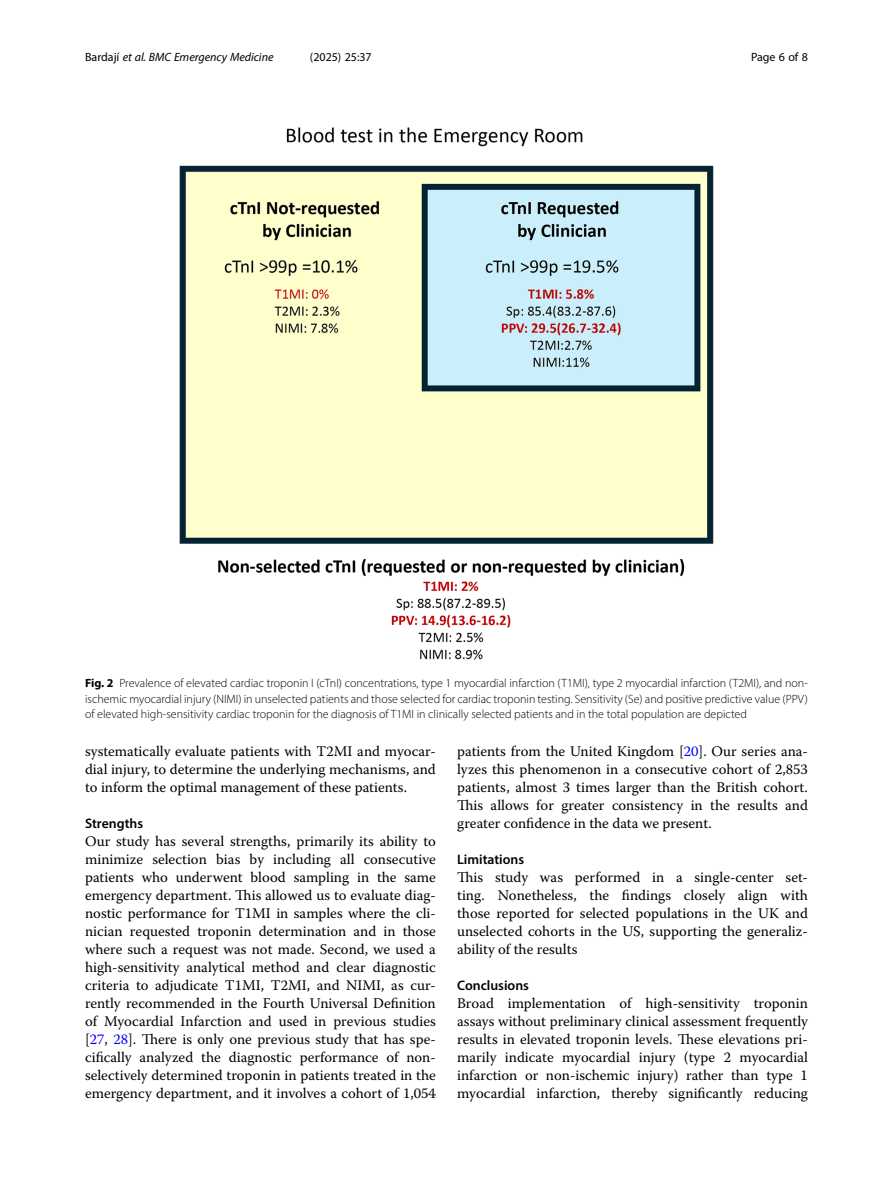
<style>
.page{position:relative;width:893px;height:1191px;background:#fff}
.page>*{position:absolute;margin:0;border:0;box-sizing:border-box;transform-origin:0 0}
.Body_Text{font:14.7px/18px "Warnock Pro";color:#000;text-align:justify}
.Head_2{font:600 13.8px "Myriad Pro";color:#000}
.Figure_Caption{font:300 12px/15px "Myriad Pro";color:#000;text-align:justify}
.t1{font:italic 12px "Myriad Pro";color:#000}
.t2{font:12px "Myriad Pro";color:#000}
.s1{font-style:normal}
.s2{font-weight:700}
.s3{color:#00f}
</style>
<div class="page">
<img style="left:179px;top:127px;width:535px;height:533px">
<p class="t1" style="left:85px;top:50px;width:190px"><span class="s1">Bardají</span> et al. BMC Emergency Medicine</p>
<p class="t2" style="left:310px;top:50px;width:63px">(2025) 25:37</p>
<p class="t2" style="left:751px;top:50px;width:58px">Page 6 of 8</p>
<p class="Figure_Caption" style="left:85px;top:676px;width:724px"><span class="s2">Fig. 2</span> Prevalence of elevated cardiac troponin I (cTnI) concentrations, type 1 myocardial infarction (T1MI), type 2 myocardial infarction (T2MI), and non&shy;ischemic myocardial injury (NIMI) in unselected patients and those selected for cardiac troponin testing. Sensitivity (Se) and positive predictive value (PPV) of elevated high-sensitivity cardiac troponin for the diagnosis of T1MI in clinically selected patients and in the total population are depicted</p>
<p class="Body_Text" style="left:85px;top:742px;width:352px">systematically evaluate patients with T2MI and myocar&shy;dial injury, to determine the underlying mechanisms, and to inform the optimal management of these patients.</p>
<p class="Head_2" style="left:85px;top:815px;width:60px">Strengths</p>
<p class="Body_Text" style="left:85px;top:832px;width:352px">Our study has several strengths, primarily its ability to minimize selection bias by including all consecutive patients who underwent blood sampling in the same emergency department. This allowed us to evaluate diag&shy;nostic performance for T1MI in samples where the cli&shy;nician requested troponin determination and in those where such a request was not made. Second, we used a high-sensitivity analytical method and clear diagnostic criteria to adjudicate T1MI, T2MI, and NIMI, as cur&shy;rently recommended in the Fourth Universal Definition of Myocardial Infarction and used in previous studies [<span class="s3">27</span>, <span class="s3">28</span>]. There is only one previous study that has spe&shy;cifically analyzed the diagnostic performance of non&shy;selectively determined troponin in patients treated in the emergency department, and it involves a cohort of 1,054</p>
<p class="Body_Text" style="left:457px;top:742px;width:352px">patients from the United Kingdom [<span class="s3">20</span>]. Our series ana&shy;lyzes this phenomenon in a consecutive cohort of 2,853 patients, almost 3 times larger than the British cohort.<br>This allows for greater consistency in the results and greater confidence in the data we present.</p>
<p class="Head_2" style="left:457px;top:851px;width:69px">Limitations</p>
<p class="Body_Text" style="left:457px;top:868px;width:352px">This study was performed in a single-center set&shy;ting. Nonetheless, the findings closely align with those reported for selected populations in the UK and unselected cohorts in the US, supporting the generaliz&shy;ability of the results</p>
<p class="Head_2" style="left:457px;top:977px;width:73px">Conclusions</p>
<p class="Body_Text" style="left:457px;top:994px;width:352px">Broad implementation of high-sensitivity troponin assays without preliminary clinical assessment frequently results in elevated troponin levels. These elevations pri&shy;marily indicate myocardial injury (type 2 myocardial infarction or non-ischemic injury) rather than type 1 myocardial infarction, thereby significantly reducing</p>
</div>
